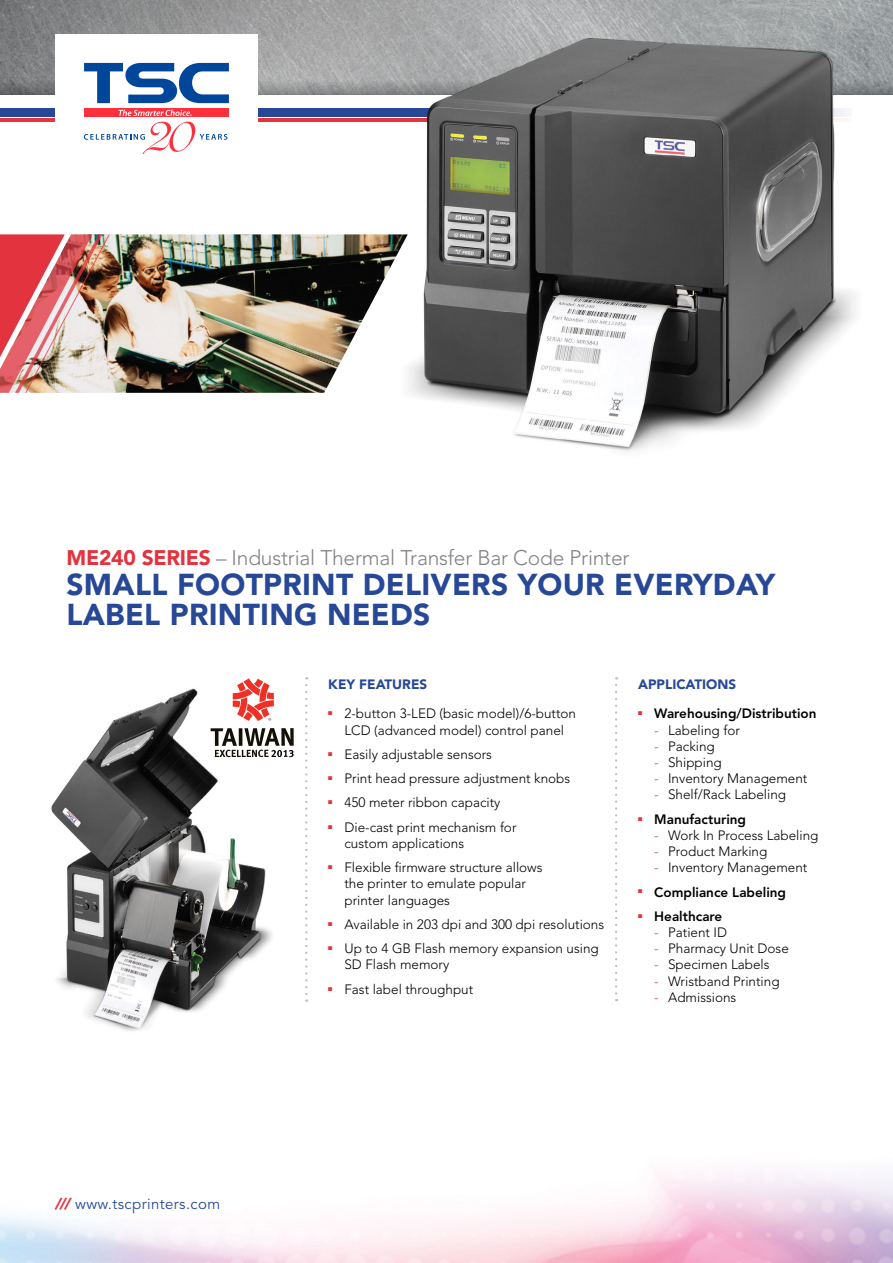
<style>
.page{position:relative;width:893px;height:1263px;background:#fff}
.page>*{position:absolute;margin:0;border:0;box-sizing:border-box;transform-origin:0 0}
.t1{font:900 30px/30px "Avenir";letter-spacing:.01em;color:#264897}
.t2{font:300 21px "Avenir";letter-spacing:-.01em;color:#808285}
.t3{font:15px "Avenir LT Pro";letter-spacing:.025em;color:#264897}
.t4{font:300 13.5px/16.2px "Avenir";color:#000}
.t5{font:800 13.5px "Avenir";color:#000}
.t6{font:900 13.5px "Avenir";color:#264897}
.s1{font-weight:900;color:#e3333e}
.s2{font-family:"Avenir";font-weight:900;font-style:italic;color:#e3333e}
.s3{color:#e3333e}
</style>
<div class="page">
<img style="left:0;top:0;width:893px;height:80px">
<svg style="left:0;top:80px;width:893px;height:14px;background:#8c8d8f"></svg>
<div style="left:0;top:108px;width:851px;height:8px;background:#264897"></div>
<hr style="left:0;top:119px;width:851px;height:2px;background:#e3333e">
<div style="left:55px;top:34px;width:203px;height:153px;background:#fff"></div>
<svg style="left:84px;top:63px;width:145px;height:40px"></svg>
<div style="left:84px;top:108px;width:145px;height:9px;background:#ff303c"></div>
<svg style="left:119px;top:110px;width:73px;height:6px"></svg>
<svg style="left:84px;top:122px;width:143px;height:32px"></svg>
<img style="left:110px;top:234px;width:287px;height:159px">
<img style="left:0;top:234px;width:110px;height:159px">
<img style="left:397px;top:38px;width:469px;height:414px">
<svg style="left:305px;top:685px;width:2px;height:317px"></svg>
<svg style="left:615px;top:685px;width:2px;height:316px"></svg>
<img style="left:51px;top:688px;width:229px;height:343px">
<svg style="left:233px;top:678px;width:41px;height:43px"></svg>
<svg style="left:211px;top:728px;width:83px;height:29px"></svg>
<img style="left:424px;top:39px;width:410px;height:407px">
<h2 class="t2" style="left:66px;top:545px;width:565px"><span class="s1">ME240 SERIES</span> – Industrial Thermal Transfer Bar Code Printer</h2>
<h1 class="t1" style="left:66px;top:569px;width:710px">SMALL FOOTPRINT DELIVERS YOUR EVERYDAY<br>LABEL PRINTING NEEDS</h1>
<p class="t3" style="left:55px;top:1194px;width:167px"><span class="s2">///</span> www.tscprinters.com</p>
<p class="t6" style="left:328px;top:676px;width:101px">KEY FEATURES</p>
<p class="t4" style="left:328px;top:705px;width:249px;text-align:center"><sup>■</sup> 2-button 3-LED (basic model)/6-button<br>LCD (advanced model) control panel</p>
<p class="t4" style="left:328px;top:746px;width:165px"><sup>■</sup> Easily adjustable sensors</p>
<p class="t4" style="left:328px;top:770px;width:244px"><sup>■</sup> Print head pressure adjustment knobs</p>
<p class="t4" style="left:328px;top:795px;width:174px"><sup>■</sup> 450 meter ribbon capacity</p>
<p class="t4" style="left:344px;top:819px;width:174px;text-indent:-16px"><sup>■</sup> Die-cast print mechanism for custom applications</p>
<p class="t4" style="left:344px;top:859px;width:200px;text-indent:-16px"><sup>■</sup> Flexible firmware structure allows the printer to emulate popular printer languages</p>
<p class="t4" style="left:328px;top:916px;width:277px"><sup>■</sup> Available in 203 dpi and 300 dpi resolutions</p>
<p class="t4" style="left:344px;top:940px;width:256px;text-indent:-16px"><sup>■</sup> Up to 4 GB Flash memory expansion using<br>SD Flash memory</p>
<p class="t4" style="left:328px;top:981px;width:146px"><sup>■</sup> Fast label throughput</p>
<p class="t6" style="left:638px;top:676px;width:18px">APPLI</p>
<p class="t6" style="left:676px;top:676px;width:19px">CATIONS</p>
<p class="t5" style="left:638px;top:706px;width:180px"><sup>■</sup> Warehousing/Distribution</p>
<p class="t4" style="left:654px;top:722px;width:87px"><span class="s3">-</span> Labeling for</p>
<p class="t4" style="left:654px;top:738px;width:62px"><span class="s3">-</span> Packing</p>
<p class="t4" style="left:654px;top:754px;width:69px"><span class="s3">-</span> Shipping</p>
<p class="t4" style="left:654px;top:770px;width:155px"><span class="s3">-</span> Inventory Management</p>
<p class="t4" style="left:654px;top:786px;width:133px"><span class="s3">-</span> Shelf/Rack Labeling</p>
<p class="t5" style="left:638px;top:811px;width:109px"><sup>■</sup> Manufacturing</p>
<p class="t4" style="left:654px;top:827px;width:166px"><span class="s3">-</span> Work In Process Labeling</p>
<p class="t4" style="left:654px;top:843px;width:115px"><span class="s3">-</span> Product Marking</p>
<p class="t4" style="left:654px;top:859px;width:155px"><span class="s3">-</span> Inventory Management</p>
<p class="t5" style="left:638px;top:884px;width:149px"><sup>■</sup> Compliance Labeling</p>
<p class="t5" style="left:638px;top:908px;width:86px"><sup>■</sup> Healthcare</p>
<p class="t4" style="left:654px;top:924px;width:74px"><span class="s3">-</span> Patient ID</p>
<p class="t4" style="left:654px;top:940px;width:136px"><span class="s3">-</span> Pharmacy Unit Dose</p>
<p class="t4" style="left:654px;top:957px;width:117px"><span class="s3">-</span> Specimen Labels</p>
<p class="t4" style="left:654px;top:973px;width:127px"><span class="s3">-</span> Wristband Printing</p>
<p class="t4" style="left:654px;top:989px;width:84px"><span class="s3">-</span> Admissions</p>
</div>
